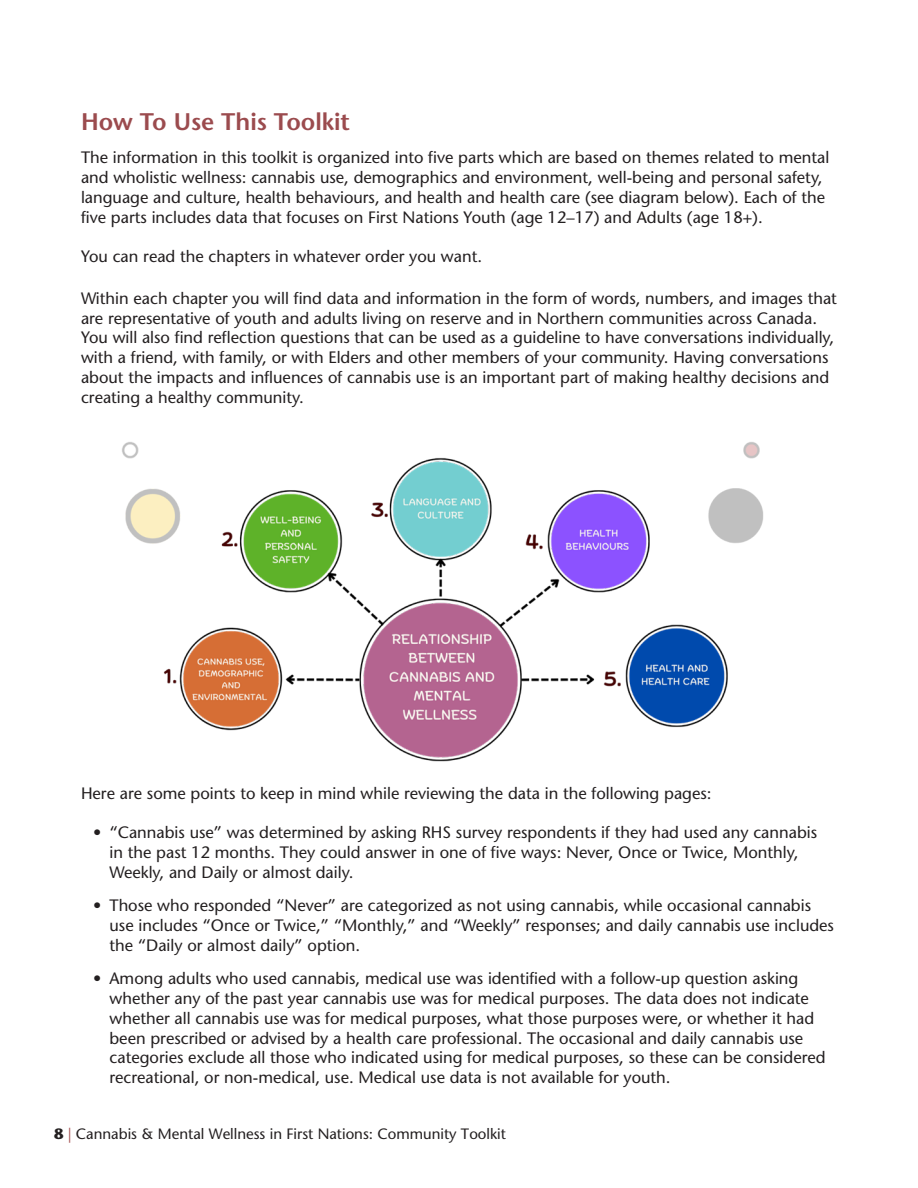
<style>
.page{position:relative;width:918px;height:1188px;background:#fff}
.page>*{position:absolute;margin:0;border:0;box-sizing:border-box;transform-origin:0 0}
.Subtitle_colour{font:600 24px "Stone Sans Std";color:#9b4b4e}
.body-11{font:500 16.5px/19.8px "Stone Sans Std";color:#231f20}
.t1{font:500 15px "Stone Sans Std";color:#231f20}
.s1{font-weight:700}
.s2{color:#a55152}
</style>
<div class="page">
<img style="left:122px;top:442px;width:642px;height:320px">
<p class="Subtitle_colour" style="left:81px;top:107px;width:270px">How To Use This Toolkit</p>
<p class="body-11" style="left:81px;top:148px;width:750px">The information in this toolkit is organized into five parts which are based on themes related to mental and wholistic wellness: cannabis use, demographics and environment, well-being and personal safety, language and culture, health behaviours, and health and health care (see diagram below). Each of the five parts includes data that focuses on First Nations Youth (age 12–17) and Adults (age 18+).</p>
<p class="body-11" style="left:81px;top:247px;width:403px">You can read the chapters in whatever order you want.</p>
<p class="body-11" style="left:81px;top:288px;width:757px">Within each chapter you will find data and information in the form of words, numbers, and images that are representative of youth and adults living on reserve and in Northern communities across Canada.<br>You will also find reflection questions that can be used as a guideline to have conversations individually, with a friend, with family, or with Elders and other members of your community. Having conversations about the impacts and influences of cannabis use is an important part of making healthy decisions and creating a healthy community.</p>
<p class="body-11" style="left:81px;top:783px;width:632px">Here are some points to keep in mind while reviewing the data in the following pages:</p>
<p class="body-11" style="left:110px;top:823px;width:709px;text-indent:-16px">• “Cannabis use” was determined by asking RHS survey respondents if they had used any cannabis in the past 12 months. They could answer in one of five ways: Never, Once or Twice, Monthly,<br>Weekly, and Daily or almost daily.</p>
<p class="body-11" style="left:110px;top:896px;width:726px;text-indent:-16px">• Those who responded “Never” are categorized as not using cannabis, while occasional cannabis use includes “Once or Twice,” “Monthly,” and “Weekly” responses; and daily cannabis use includes the “Daily or almost daily” option.</p>
<p class="body-11" style="left:110px;top:969px;width:718px;text-indent:-16px">• Among adults who used cannabis, medical use was identified with a follow-up question asking whether any of the past year cannabis use was for medical purposes. The data does not indicate whether all cannabis use was for medical purposes, what those purposes were, or whether it had been prescribed or advised by a health care professional. The occasional and daily cannabis use categories exclude all those who indicated using for medical purposes, so these can be considered recreational, or non-medical, use. Medical use data is not available for youth.</p>
<p class="t1" style="left:54px;top:1124px;width:453px"><span class="s1">8</span> <span class="s2">|</span> Cannabis &amp; Mental Wellness in First Nations: Community Toolkit</p>
</div>
